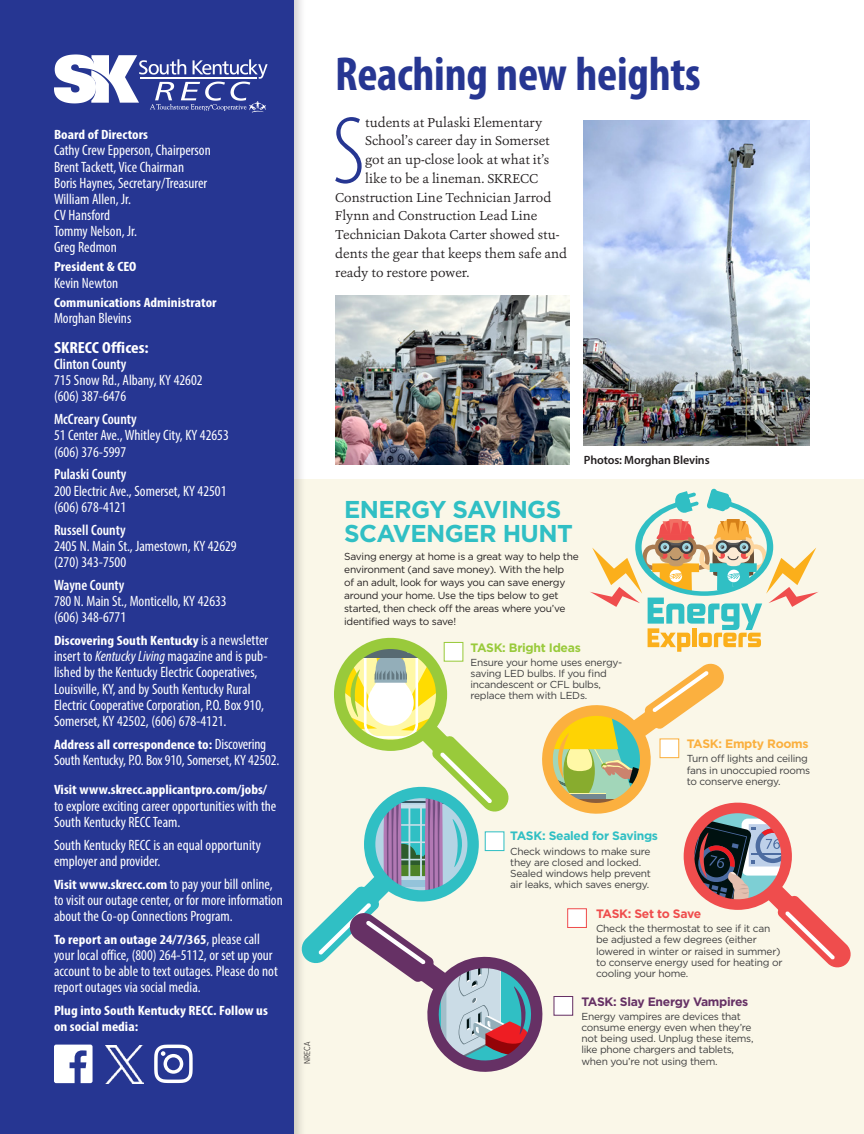
<style>
.page{position:relative;width:864px;height:1134px;background:#fff}
.page>*{position:absolute;margin:0;border:0;box-sizing:border-box;transform-origin:0 0}
.SOUTH_KY_Body_drop_cap{font:300 condensed 96.9px "Myriad Pro";color:#263692}
.SOUTH_KY_Headline{font:700 condensed 48px "Myriad Pro";letter-spacing:-.005em;color:#263692}
.Answer_Key{font:700 24.3px/23.4px "Gotham";letter-spacing:-.025em;color:#30bfc4}
.t1{font:700 condensed 16.2px "Myriad Pro";color:#fff;scale:1.11 1}
.t2{font:condensed 15px/16.2px "Myriad Pro";color:#fff}
.t3{font:600 condensed 15px "Myriad Pro";color:#fff}
.t4{font:700 condensed 13.5px/16.2px "Myriad Pro";color:#fff;scale:1.11 1}
.SOUTH_KY_Body_drop_cap-2{font:13.5px "Ashbury";color:#231f20}
.Answer_Key-2{font:700 12.15px "Gotham";letter-spacing:-.025em;color:#663165}
.Answer_Key-3{font:700 12.15px "Gotham";letter-spacing:-.025em;color:#30bfc4}
.Answer_Key-4{font:700 12.15px "Gotham";letter-spacing:-.025em;color:#99ca3b}
.Answer_Key-5{font:700 12.15px "Gotham";letter-spacing:-.025em;color:#fbb03f}
.Answer_Key-6{font:700 12.15px "Gotham";letter-spacing:-.035em;color:#ef4d4d}
.SOUTH_KY_Photo_Caption{font:600 12px "Myriad Pro";letter-spacing:-.01em;color:#231f20}
.Answer_Key-7{font:10.2px/11.1px "Gotham";letter-spacing:-.025em;color:#3e3e3f}
.Answer_Key-8{font:10.2px/13.2px "Gotham";letter-spacing:-.025em;color:#231f20}
.Credit-INTERNAL{font:300 9px "Proxima Nova Cond";letter-spacing:.01em;color:#231f20}
.s1{font-weight:400;font-size:15px}
.s2{font-style:italic}
.s3{font-weight:700;font-size:13.5px}
</style>
<div class="page">
<div style="left:294px;top:479px;width:570px;height:655px;background:#faf7e8"></div>
<div style="left:0;top:0;width:307px;height:1134px;background:#231f20;opacity:.2"></div>
<div style="left:0;top:0;width:294px;height:1134px;background:#263692"></div>
<svg style="left:54px;top:54px;width:214px;height:59px"></svg>
<svg style="left:54px;top:1045px;width:39px;height:38px"></svg>
<svg style="left:154px;top:1045px;width:39px;height:38px"></svg>
<img style="left:106px;top:1045px;width:37px;height:38px">
<img style="left:335px;top:296px;width:235px;height:168px">
<img style="left:584px;top:121px;width:226px;height:325px">
<svg style="left:300px;top:488px;width:551px;height:592px"></svg>
<p class="t4" style="left:54px;top:126px;width:86px">Board of Directors</p>
<p class="t2" style="left:54px;top:142px;width:158px">Cathy Crew Epperson, Chairperson</p>
<p class="t2" style="left:54px;top:158px;width:132px">Brent Tackett, Vice Chairman</p>
<p class="t2" style="left:54px;top:174px;width:155px">Boris Haynes, Secretary/Treasurer</p>
<p class="t2" style="left:54px;top:191px;width:79px">William Allen, Jr.</p>
<p class="t2" style="left:54px;top:207px;width:58px">CV Hansford</p>
<p class="t2" style="left:54px;top:223px;width:85px">Tommy Nelson, Jr.</p>
<p class="t2" style="left:54px;top:239px;width:64px">Greg Redmon</p>
<p class="t4" style="left:54px;top:259px;width:76px">President &amp; CEO</p>
<p class="t2" style="left:54px;top:274px;width:66px">Kevin Newton</p>
<p class="t4" style="left:54px;top:294px;width:148px">Communications Administrator</p>
<p class="t2" style="left:54px;top:310px;width:79px">Morghan Blevins</p>
<p class="t1" style="left:54px;top:338px;width:87px">SKRECC Offices:</p>
<p class="t3" style="left:54px;top:355px;width:74px">Clinton County</p>
<p class="t2" style="left:54px;top:372px;width:150px">715 Snow Rd., Albany, KY 42602</p>
<p class="t2" style="left:54px;top:388px;width:74px">(606) 387-6476</p>
<p class="t3" style="left:54px;top:410px;width:84px">McCreary County</p>
<p class="t2" style="left:54px;top:427px;width:176px">51 Center Ave., Whitley City, KY 42653</p>
<p class="t2" style="left:54px;top:443px;width:74px">(606) 376-5997</p>
<p class="t3" style="left:54px;top:465px;width:74px">Pulaski County</p>
<p class="t2" style="left:54px;top:482px;width:174px">200 Electric Ave., Somerset, KY 42501</p>
<p class="t2" style="left:54px;top:498px;width:74px">(606) 678-4121</p>
<p class="t3" style="left:54px;top:520px;width:73px">Russell County</p>
<p class="t2" style="left:54px;top:537px;width:184px">2405 N. Main St., Jamestown, KY 42629</p>
<p class="t2" style="left:54px;top:554px;width:74px">(270) 343-7500</p>
<p class="t3" style="left:54px;top:576px;width:72px">Wayne County</p>
<p class="t2" style="left:54px;top:593px;width:174px">780 N. Main St., Monticello, KY 42633</p>
<p class="t2" style="left:54px;top:609px;width:74px">(606) 348-6771</p>
<p class="t4" style="left:54px;top:632px;width:194px">Discovering South Kentucky <span class="s1">is a newsletter</span></p>
<p class="t2" style="left:54px;top:648px;width:215px">insert to <span class="s2">Kentucky Living</span> magazine and is pub&shy;lished by the Kentucky Electric Cooperatives, Louisville, KY, and by South Kentucky Rural Electric Cooperative Corporation, P.O. Box 910, Somerset, KY 42502, (606) 678-4121.</p>
<p class="t4" style="left:54px;top:736px;width:193px">Address all correspondence to: <span class="s1">Discovering</span></p>
<p class="t2" style="left:54px;top:752px;width:227px">South Kentucky, P.O. Box 910, Somerset, KY 42502.</p>
<p class="t4" style="left:54px;top:782px;width:193px">Visit www.skrecc.applicantpro.com/jobs/</p>
<p class="t2" style="left:54px;top:797px;width:224px">to explore exciting career opportunities with the<br>South Kentucky RECC Team.</p>
<p class="t2" style="left:54px;top:836px;width:208px">South Kentucky RECC is an equal opportunity employer and provider.</p>
<p class="t2" style="left:54px;top:875px;width:230px"><span class="s3">Visit www.skrecc.com</span> to pay your bill online, to visit our outage center, or for more information about the Co-op Connections Program.</p>
<p class="t4" style="left:54px;top:931px;width:187px">To report an outage 24/7/365<span class="s1">, please call</span></p>
<p class="t2" style="left:54px;top:947px;width:225px">your local office, (800) 264-5112, or set up your account to be able to text outages. Please do not report outages via social media.</p>
<p class="t4" style="left:54px;top:1002px;width:194px">Plug into South Kentucky RECC. Follow us on social media:</p>
<p class="Credit-INTERNAL" style="left:300px;top:1064px;width:24px;rotate:-90deg">NRECA</p>
<p class="SOUTH_KY_Headline" style="left:335px;top:44px;width:367px">Reaching new heights</p>
<p class="SOUTH_KY_Body_drop_cap" style="left:332px;top:94px;width:34px">S</p>
<p class="SOUTH_KY_Body_drop_cap-2" style="left:365px;top:114px;width:179px">tudents at Pulaski Elementary</p>
<p class="SOUTH_KY_Body_drop_cap-2" style="left:365px;top:132px;width:186px">School’s career day in Somerset</p>
<p class="SOUTH_KY_Body_drop_cap-2" style="left:365px;top:151px;width:186px">got an up-close look at what it’s</p>
<p class="SOUTH_KY_Body_drop_cap-2" style="left:365px;top:170px;width:175px">like to be a lineman. SKRECC</p>
<p class="SOUTH_KY_Body_drop_cap-2" style="left:335px;top:189px;width:218px">Construction Line Technician Jarrod</p>
<p class="SOUTH_KY_Body_drop_cap-2" style="left:335px;top:207px;width:204px">Flynn and Construction Lead Line</p>
<p class="SOUTH_KY_Body_drop_cap-2" style="left:335px;top:226px;width:226px">Technician Dakota Carter showed stu-</p>
<p class="SOUTH_KY_Body_drop_cap-2" style="left:335px;top:245px;width:234px">dents the gear that keeps them safe and</p>
<p class="SOUTH_KY_Body_drop_cap-2" style="left:335px;top:264px;width:136px">ready to restore power.</p>
<p class="SOUTH_KY_Photo_Caption" style="left:584px;top:452px;width:127px">Photos: Morghan Blevins</p>
<p class="Answer_Key" style="left:344px;top:498px;width:230px">ENERGY SAVINGS<br>SCAVENGER HUNT</p>
<p class="Answer_Key-8" style="left:344px;top:549px;width:236px">Saving energy at home is a great way to help the environment (and save money). With the help<br>of an adult, look for ways you can save energy around your home. Use the tips below to get started, then check off the areas where you’ve identified ways to save!</p>
<p class="Answer_Key-4" style="left:471px;top:639px;width:112px">TASK: Bright Ideas</p>
<p class="Answer_Key-7" style="left:471px;top:657px;width:153px">Ensure your home uses energy&shy;saving LED bulbs. If you find incandescent or CFL bulbs, replace them with LEDs.</p>
<p class="Answer_Key-5" style="left:687px;top:736px;width:123px">TASK: Empty Rooms</p>
<p class="Answer_Key-7" style="left:687px;top:753px;width:125px">Turn off lights and ceiling fans in unoccupied rooms to conserve energy.</p>
<p class="Answer_Key-3" style="left:510px;top:828px;width:149px">TASK: Sealed for Savings</p>
<p class="Answer_Key-7" style="left:510px;top:845px;width:142px">Check windows to make sure they are closed and locked.<br>Sealed windows help prevent air leaks, which saves energy.</p>
<p class="Answer_Key-6" style="left:596px;top:906px;width:107px">TASK: Set to Save</p>
<p class="Answer_Key-7" style="left:596px;top:923px;width:188px">Check the thermostat to see if it can be adjusted a few degrees (either lowered in winter or raised in summer) to conserve energy used for heating or cooling your home.</p>
<p class="Answer_Key-2" style="left:581px;top:993px;width:168px">TASK: Slay Energy Vampires</p>
<p class="Answer_Key-7" style="left:581px;top:1011px;width:174px">Energy vampires are devices that consume energy even when they’re not being used. Unplug these items, like phone chargers and tablets, when you’re not using them.</p>
</div>
